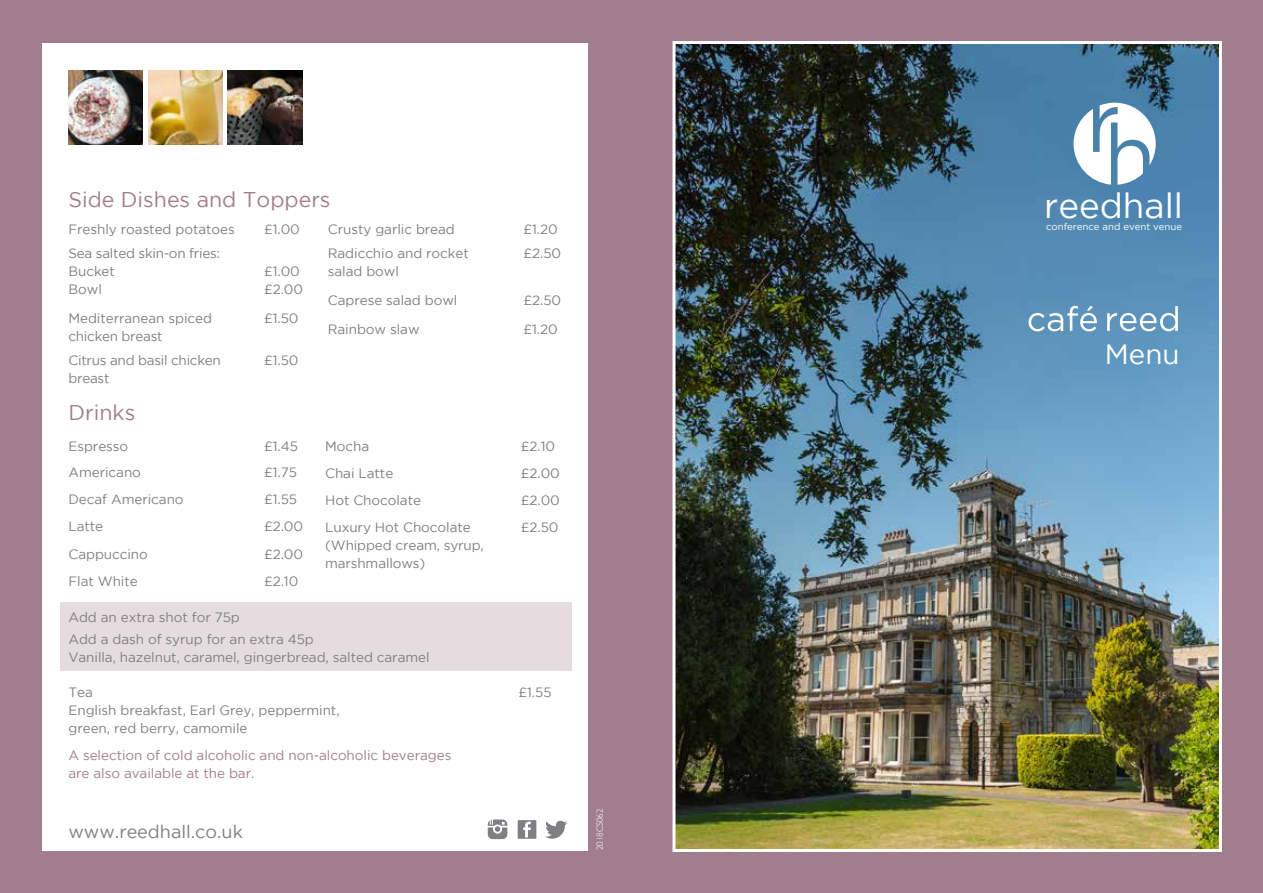
<style>
.page{position:relative;width:1263px;height:893px;background:#a17e8d}
.page>*{position:absolute;margin:0;border:0;box-sizing:border-box;transform-origin:0 0}
.t1{font:34.95px "Gotham";color:#fff}
.t2{font:27.75px "Gotham";color:#fff}
.t3{font:21.3px "Gotham";color:#a17e8d}
.t4{font:18px "Gotham";color:#7e8083}
.t5{font:13.5px/18px "Gotham";letter-spacing:-.005em;color:#7e8083}
.t6{font:13.5px/18px "Gotham";letter-spacing:-.005em;color:#a17e8d}
.t7{font:9.6px "Gotham";color:#fff}
.t8{font:300 9px "Humanist 521 BT";color:#fff}
</style>
<div class="page">
<div style="left:43px;top:43px;width:1177px;height:807px;background:#fff"></div>
<div style="left:589px;top:0;width:85px;height:893px;background:#a17e8d"></div>
<img style="left:676px;top:45px;width:542px;height:803px">
<div style="left:672px;top:41px;width:550px;height:811px;border:3px solid #fff"></div>
<div style="left:518px;top:820px;width:18px;height:19px;background:#7e8083"></div>
<svg style="left:523px;top:822px;width:8px;height:15px"></svg>
<svg style="left:545px;top:821px;width:22px;height:18px"></svg>
<svg style="left:488px;top:819px;width:19px;height:20px"></svg>
<img style="left:68px;top:70px;width:75px;height:75px">
<img style="left:148px;top:70px;width:75px;height:75px">
<img style="left:228px;top:70px;width:74px;height:75px">
<svg style="left:1073px;top:103px;width:83px;height:82px"></svg>
<svg style="left:1028px;top:306px;width:69px;height:25px"></svg>
<svg style="left:1107px;top:306px;width:71px;height:25px"></svg>
<div style="left:60px;top:602px;width:511px;height:69px;background:#e4dcde"></div>
<h3 class="t3" style="left:68px;top:188px;width:264px">Side Dishes and Toppers</h3>
<p class="t5" style="left:68px;top:220px;width:168px">Freshly roasted potatoes</p>
<p class="t5" style="left:264px;top:220px;width:37px">£1.00</p>
<p class="t5" style="left:68px;top:244px;width:153px">Sea salted skin-on fries:<br>Bucket</p>
<p class="t5" style="left:328px;top:220px;width:129px">Crusty garlic bread</p>
<p class="t5" style="left:523px;top:220px;width:36px">£1.20</p>
<p class="t5" style="left:328px;top:244px;width:143px">Radicchio and rocket</p>
<p class="t5" style="left:523px;top:244px;width:39px">£2.50</p>
<p class="t5" style="left:328px;top:257px;width:131px;line-height:29px">salad bowl<br>Caprese salad bowl</p>
<p class="t5" style="left:264px;top:262px;width:37px">£1.00</p>
<p class="t5" style="left:68px;top:280px;width:35px">Bowl</p>
<p class="t5" style="left:264px;top:280px;width:41px">£2.00</p>
<p class="t5" style="left:68px;top:309px;width:145px">Mediterranean spiced</p>
<p class="t5" style="left:264px;top:309px;width:36px">£1.50</p>
<p class="t5" style="left:68px;top:324px;width:154px;line-height:24.5px">chicken breast<br>Citrus and basil chicken</p>
<p class="t5" style="left:523px;top:291px;width:39px">£2.50</p>
<p class="t5" style="left:328px;top:320px;width:93px">Rainbow slaw</p>
<p class="t5" style="left:523px;top:320px;width:36px">£1.20</p>
<p class="t5" style="left:264px;top:351px;width:36px">£1.50</p>
<p class="t5" style="left:68px;top:369px;width:43px">breast</p>
<h3 class="t3" style="left:68px;top:400px;width:68px">Drinks</h3>
<p class="t5" style="left:68px;top:437px;width:61px">Espresso</p>
<p class="t5" style="left:264px;top:437px;width:35px">£1.45</p>
<p class="t5" style="left:68px;top:463px;width:74px">Americano</p>
<p class="t5" style="left:264px;top:463px;width:34px">£1.75</p>
<p class="t5" style="left:68px;top:490px;width:117px">Decaf Americano</p>
<p class="t5" style="left:264px;top:490px;width:35px">£1.55</p>
<p class="t5" style="left:68px;top:517px;width:36px">Latte</p>
<p class="t5" style="left:264px;top:517px;width:41px">£2.00</p>
<p class="t5" style="left:68px;top:545px;width:81px">Cappuccino</p>
<p class="t5" style="left:264px;top:545px;width:41px">£2.00</p>
<p class="t5" style="left:68px;top:572px;width:71px">Flat White</p>
<p class="t5" style="left:264px;top:572px;width:36px">£2.10</p>
<p class="t5" style="left:325px;top:437px;width:46px">Mocha</p>
<p class="t5" style="left:521px;top:437px;width:36px">£2.10</p>
<p class="t5" style="left:325px;top:464px;width:70px">Chai Latte</p>
<p class="t5" style="left:521px;top:464px;width:41px">£2.00</p>
<p class="t5" style="left:325px;top:491px;width:97px">Hot Chocolate</p>
<p class="t5" style="left:521px;top:491px;width:41px">£2.00</p>
<p class="t5" style="left:325px;top:518px;width:147px">Luxury Hot Chocolate</p>
<p class="t5" style="left:521px;top:518px;width:39px">£2.50</p>
<p class="t5" style="left:325px;top:536px;width:160px">(Whipped cream, syrup, marshmallows)</p>
<p class="t5" style="left:68px;top:606px;width:247px;line-height:22.2px">Add an extra shot for 75p<br>Add a dash of syrup for an extra 45p</p>
<p class="t5" style="left:68px;top:648px;width:363px">Vanilla, hazelnut, caramel, gingerbread, salted caramel</p>
<p class="t5" style="left:68px;top:683px;width:26px">Tea</p>
<p class="t5" style="left:518px;top:683px;width:35px">£1.55</p>
<p class="t5" style="left:68px;top:701px;width:273px">English breakfast, Earl Grey, peppermint, green, red berry, camomile</p>
<p class="t6" style="left:68px;top:746px;width:384px">A selection of cold alcoholic and non-alcoholic beverages are also available at the bar.</p>
<h3 class="t4" style="left:68px;top:822px;width:176px">www.reedhall.co.uk</h3>
<p class="t8" style="left:594px;top:850px;width:44px;rotate:-90deg">2018CS062</p>
<h1 class="t1" style="left:1044px;top:187px;width:140px">reedhall</h1>
<p class="t7" style="left:1046px;top:222px;width:138px">conference and event venue</p>
<h2 class="t2" style="left:1105px;top:339px;width:76px">Menu</h2>
</div>
